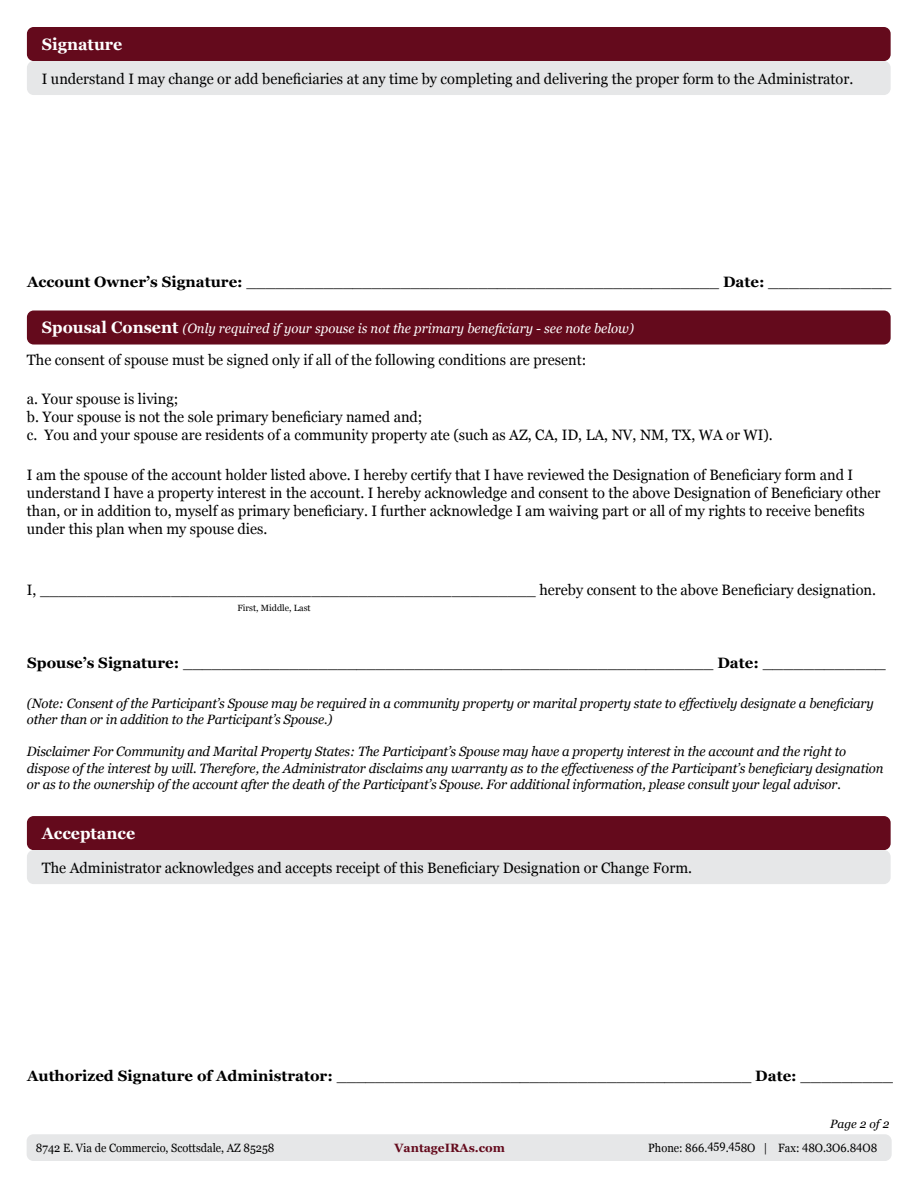
<style>
.page{position:relative;width:918px;height:1188px;background:#fff}
.page>*{position:absolute;margin:0;border:0;box-sizing:border-box;transform-origin:0 0}
.t1{font:700 16.5px "Georgia";color:#fff}
.t2{font:15px/18px "Georgia";color:#000}
.t3{font:italic 13.5px/16.2px "Georgia";letter-spacing:-.01em;color:#000}
.t4{font:italic 13.5px "Georgia";color:#fff}
.t5{font:12px "Georgia";color:#000;scale:.92 1}
.t6{font:700 12px "Georgia";color:#640a1c}
.t7{font:italic 12px "Georgia";color:#000}
.t8{font:9px "Georgia";color:#000}
.s1{font-weight:700}
.s2{font-weight:700;font-style:normal;font-size:16.5px}
</style>
<div class="page">
<div style="left:27px;top:27px;width:864px;height:34px;background:#640a1c;border-radius:7px"></div>
<div style="left:27px;top:816px;width:864px;height:34px;background:#640a1c;border-radius:7px"></div>
<div style="left:27px;top:310px;width:864px;height:35px;background:#640a1c;border-radius:7px"></div>
<div style="left:27px;top:61px;width:864px;height:34px;background:#e6e7e8;border-radius:7px"></div>
<div style="left:27px;top:850px;width:864px;height:34px;background:#e6e7e8;border-radius:7px"></div>
<div style="left:27px;top:1134px;width:865px;height:27px;background:#e6e7e8;border-radius:7px"></div>
<p class="t1" style="left:42px;top:32px;width:82px">Signature</p>
<p class="t2" style="left:42px;top:69px;width:813px">I understand I may change or add beneficiaries at any time by completing and delivering the proper form to the Administrator.</p>
<p class="t2" style="left:27px;top:272px;width:866px"><span class="s1">Account Owner’s Signature:</span> _________________________________________________ <span class="s1">Date:</span> ____________</p>
<p class="t4" style="left:42px;top:319px;width:594px"><span class="s2">Spousal Consent</span> (Only required if your spouse is not the primary beneficiary - see note below)</p>
<p class="t2" style="left:27px;top:351px;width:561px">The consent of spouse must be signed only if all of the following conditions are present:</p>
<p class="t2" style="left:27px;top:390px;width:747px">a. Your spouse is living;<br>b. Your spouse is not the sole primary beneficiary named and;<br>c. You and your spouse are residents of a community property ate (such as AZ, CA, ID, LA, NV, NM, TX, WA or WI).</p>
<p class="t2" style="left:27px;top:465px;width:855px">I am the spouse of the account holder listed above. I hereby certify that I have reviewed the Designation of Beneficiary form and I understand I have a property interest in the account. I hereby acknowledge and consent to the above Designation of Beneficiary other than, or in addition to, myself as primary beneficiary. I further acknowledge I am waiving part or all of my rights to receive benefits under this plan when my spouse dies.</p>
<p class="t2" style="left:27px;top:580px;width:851px">I, _____________________________________________________ hereby consent to the above Beneficiary designation.</p>
<p class="t8" style="left:238px;top:601px;width:75px">First, Middle, Last</p>
<p class="t2" style="left:27px;top:653px;width:860px"><span class="s1">Spouse’s Signature:</span> _______________________________________________________ <span class="s1">Date:</span> ____________</p>
<p class="t3" style="left:27px;top:695px;width:848px">(Note: Consent of the Participant’s Spouse may be required in a community property or marital property state to effectively designate a beneficiary other than or in addition to the Participant’s Spouse.)</p>
<p class="t3" style="left:27px;top:743px;width:858px">Disclaimer For Community and Marital Property States: The Participant’s Spouse may have a property interest in the account and the right to dispose of the interest by will. Therefore, the Administrator disclaims any warranty as to the effectiveness of the Participant’s beneficiary designation or as to the ownership of the account after the death of the Participant’s Spouse. For additional information, please consult your legal advisor.</p>
<p class="t1" style="left:42px;top:821px;width:95px">Acceptance</p>
<p class="t2" style="left:42px;top:858px;width:652px">The Administrator acknowledges and accepts receipt of this Beneficiary Designation or Change Form.</p>
<p class="t2" style="left:27px;top:1066px;width:867px"><span class="s1">Authorized Signature of Administrator:</span> ___________________________________________ <span class="s1">Date:</span> _________</p>
<p class="t7" style="left:830px;top:1115px;width:61px">Page 2 of 2</p>
<p class="t5" style="left:36px;top:1139px;width:261px">8742 E. Via de Commercio, Scottsdale, AZ 85258</p>
<p class="t6" style="left:394px;top:1138px;width:112px">VantageIRAs.com</p>
<p class="t5" style="left:648px;top:1139px;width:251px">Phone: 866.459.458O | Fax: 48O.3O6.84O8</p>
</div>
